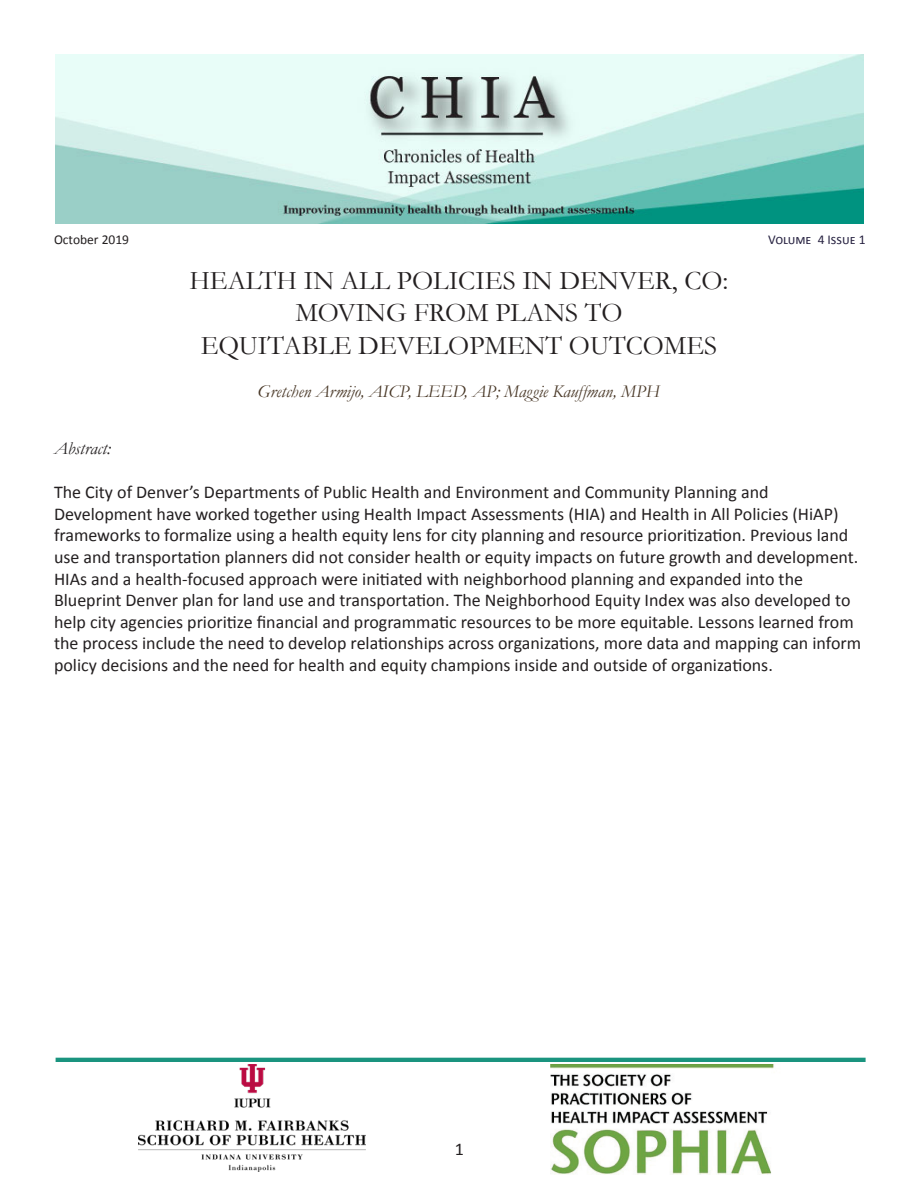
<style>
.page{position:relative;width:918px;height:1188px;background:#fff}
.page>*{position:absolute;margin:0;border:0;box-sizing:border-box;transform-origin:0 0}
.t1{font:27px/32.4px "Garamond";color:#231f20;text-align:center}
.t2{font:18px/21.6px "Calibri";color:#231f20}
.t3{font:italic 18px "Garamond";color:#483726}
.t4{font:italic 18px "Garamond";color:#231f20}
.t5{font:13.5px "Calibri";color:#272241}
.t6{font:13.5px "Calibri";color:#231f20}
</style>
<div class="page">
<hr style="left:56px;top:1058px;width:810px;height:4px;background:#1a947f">
<img style="left:550px;top:1065px;width:224px;height:110px">
<img style="left:138px;top:1065px;width:228px;height:107px">
<img style="left:55px;top:54px;width:809px;height:170px">
<p class="t6" style="left:54px;top:231px;width:77px">October 2019</p>
<p class="t5" style="left:768px;top:231px;width:99px">Volume 4 Issue 1</p>
<h1 class="t1" style="left:189px;top:263px;width:541px">HEALTH IN ALL POLICIES IN DENVER, CO:<br>MOVING FROM PLANS TO<br>EQUITABLE DEVELOPMENT OUTCOMES</h1>
<p class="t3" style="left:258px;top:380px;width:403px">Gretchen Armijo, AICP, LEED, AP; Maggie Kauffman, MPH</p>
<p class="t4" style="left:54px;top:436px;width:58px">Abstract:</p>
<p class="t2" style="left:54px;top:481px;width:809px">The City of Denver’s Departments of Public Health and Environment and Community Planning and Development have worked together using Health Impact Assessments (HIA) and Health in All Policies (HiAP) frameworks to formalize using a health equity lens for city planning and resource prioritization. Previous land use and transportation planners did not consider health or equity impacts on future growth and development.<br>HIAs and a health-focused approach were initiated with neighborhood planning and expanded into the Blueprint Denver plan for land use and transportation. The Neighborhood Equity Index was also developed to help city agencies prioritize financial and programmatic resources to be more equitable. Lessons learned from the process include the need to develop relationships across organizations, more data and mapping can inform policy decisions and the need for health and equity champions inside and outside of organizations.</p>
<p class="t2" style="left:455px;top:1137px;width:11px">1</p>
</div>
